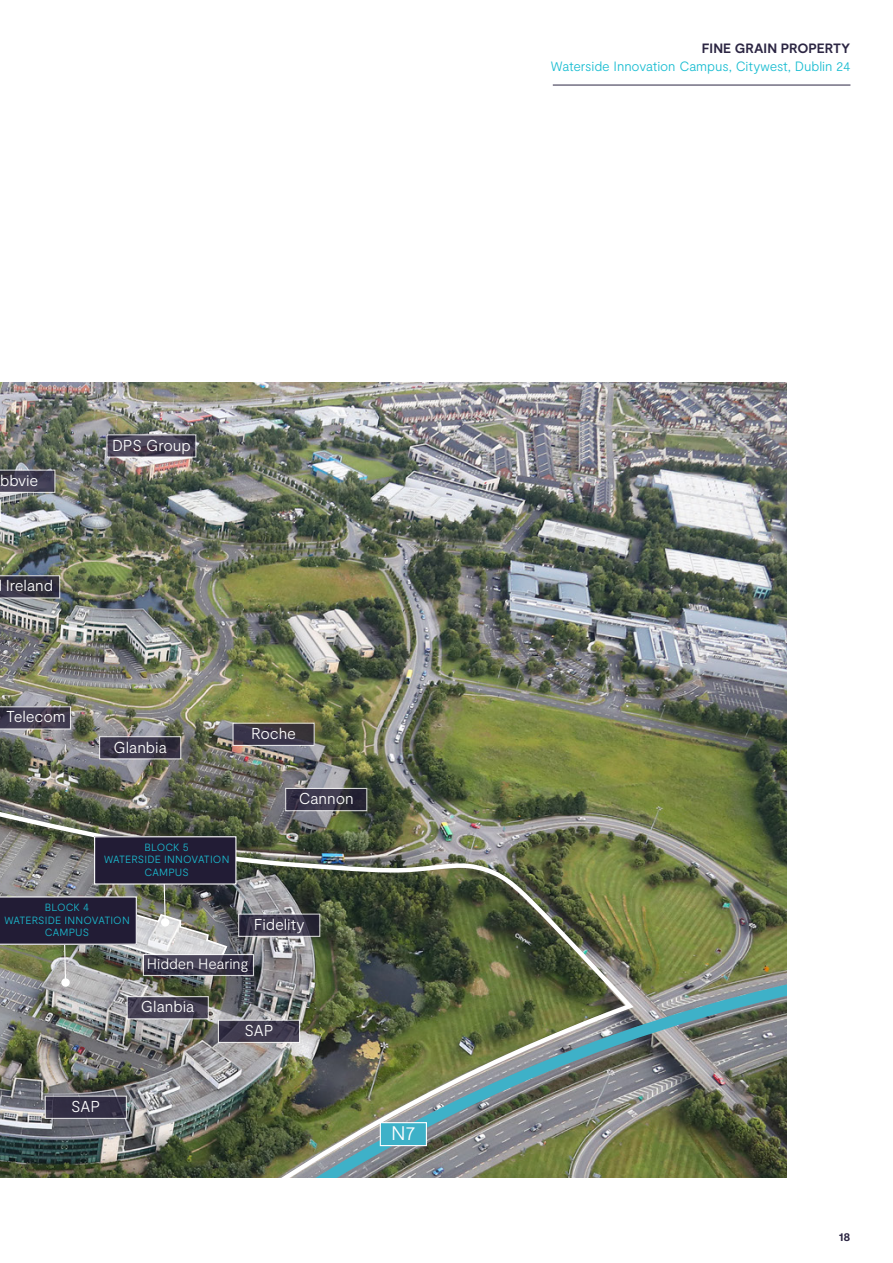
<style>
.page{position:relative;width:893px;height:1263px;background:#fff}
.page>*{position:absolute;margin:0;border:0;box-sizing:border-box;transform-origin:0 0}
.t1{font:300 19.65px "Moderat";color:#fff}
.t2{font:300 15.75px "Moderat";letter-spacing:-.005em;color:#fff}
.t3{font:300 14.85px "Moderat";letter-spacing:-.005em;color:#fff}
.t4{font:300 13.5px "Moderat";letter-spacing:-.01em;color:#1abdd1}
.t5{font:700 13.5px "Moderat";letter-spacing:.005em;color:#2c2643}
.t6{font:700 12px "Moderat";color:#2c2643}
.t7{font:300 10.5px/12.6px "Moderat";letter-spacing:.01em;color:#1abdd1;text-align:center}
</style>
<div class="page">
<hr style="left:553px;top:85px;width:297px;height:1px;background:#2c2643">
<img style="left:0;top:383px;width:787px;height:581px">
<img style="left:0;top:745px;width:638px;height:219px">
<img style="left:0;top:964px;width:787px;height:214px">
<div style="left:380px;top:1123px;width:46px;height:22px;background:#3eb1c8"></div>
<div style="left:380px;top:1122px;width:47px;height:24px;border:1px solid #fff"></div>
<svg style="left:240px;top:915px;width:78px;height:20px;background:#393548"></svg>
<div style="left:238px;top:913px;width:82px;height:24px;border:1px solid #fff"></div>
<svg style="left:220px;top:1022px;width:78px;height:19px"></svg>
<div style="left:218px;top:1020px;width:82px;height:23px;border:1px solid #fff"></div>
<svg style="left:47px;top:1097px;width:78px;height:20px;background:#322e44"></svg>
<div style="left:45px;top:1095px;width:82px;height:24px;border:1px solid #fff"></div>
<svg style="left:129px;top:998px;width:78px;height:19px"></svg>
<div style="left:127px;top:996px;width:82px;height:23px;border:1px solid #fff"></div>
<svg style="left:228px;top:956px;width:24px;height:18px"></svg>
<div style="left:143px;top:954px;width:111px;height:22px;border:1px solid #fff"></div>
<svg style="left:287px;top:790px;width:78px;height:19px"></svg>
<div style="left:285px;top:788px;width:82px;height:23px;border:1px solid #fff"></div>
<svg style="left:234px;top:725px;width:79px;height:19px;background:#3a3443"></svg>
<div style="left:232px;top:723px;width:83px;height:23px;border:1px solid #fff"></div>
<svg style="left:101px;top:738px;width:78px;height:19px"></svg>
<div style="left:99px;top:736px;width:82px;height:23px;border:1px solid #fff"></div>
<svg style="left:108px;top:436px;width:86px;height:20px;background:#484155"></svg>
<div style="left:106px;top:434px;width:90px;height:24px;border:1px solid #fff"></div>
<svg style="left:0;top:470px;width:55px;height:23px"></svg>
<svg style="left:0;top:499px;width:1px;height:24px"></svg>
<svg style="left:0;top:706px;width:71px;height:23px;background:#4d4859"></svg>
<svg style="left:0;top:575px;width:60px;height:23px"></svg>
<div style="left:95px;top:837px;width:141px;height:47px;background:#221c35"></div>
<div style="left:94px;top:836px;width:142px;height:48px;border:1px solid #fff"></div>
<img style="left:0;top:849px;width:228px;height:138px">
<p class="t5" style="left:702px;top:41px;width:150px">FINE GRAIN PROPERTY</p>
<p class="t4" style="left:551px;top:59px;width:301px">Waterside Innovation Campus, Citywest, Dublin 24</p>
<p class="t2" style="left:0;top:471px;width:40px">bbvie</p>
<p class="t2" style="left:6px;top:577px;width:49px">Ireland</p>
<p class="t2" style="left:112px;top:436px;width:80px">DPS Group</p>
<p class="t2" style="left:6px;top:708px;width:61px">Telecom</p>
<p class="t2" style="left:113px;top:738px;width:55px">Glanbia</p>
<p class="t7" style="left:104px;top:841px;width:127px">BLOCK 5<br>WATERSIDE INNOVATION<br>CAMPUS</p>
<p class="t7" style="left:4px;top:901px;width:127px">BLOCK 4<br>WATERSIDE INNOVATION<br>CAMPUS</p>
<p class="t2" style="left:251px;top:724px;width:46px">Roche</p>
<p class="t2" style="left:299px;top:789px;width:56px">Cannon</p>
<p class="t2" style="left:254px;top:915px;width:52px">Fidelity</p>
<p class="t3" style="left:147px;top:955px;width:103px">Hidden Hearing</p>
<p class="t2" style="left:71px;top:1097px;width:31px">SAP</p>
<p class="t2" style="left:141px;top:998px;width:55px">Glanbia</p>
<p class="t2" style="left:244px;top:1021px;width:31px">SAP</p>
<p class="t1" style="left:391px;top:1121px;width:26px">N7</p>
<p class="t6" style="left:839px;top:1229px;width:13px">18</p>
</div>
